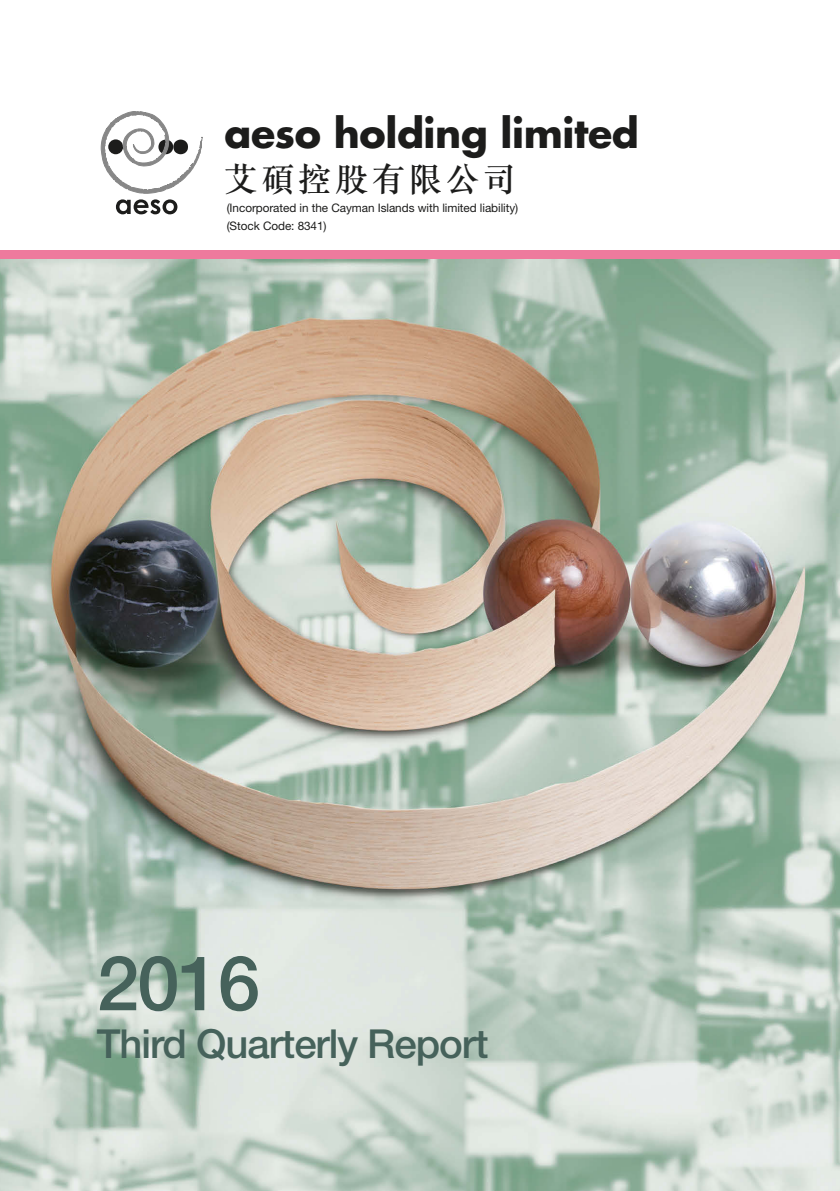
<style>
.page{position:relative;width:840px;height:1191px;background:#fff}
.page>*{position:absolute;margin:0;border:0;box-sizing:border-box;transform-origin:0 0}
.t1{font:500 76px "Helvetica Neue LT Std";color:#46625b}
.t2{font:500 40px "Helvetica Neue LT Std";letter-spacing:-.025em;color:#46625b}
.t3{font:700 39.6px "Futura Std";letter-spacing:-.01em;color:#1c1c1b}
.t4{font:500 33.6px "M Sung HK";letter-spacing:.1em;color:#1c1c1b}
.t5{font:11.8px/18.4px "Helvetica Neue LT Std";letter-spacing:-.005em;color:#1c1c1b}
</style>
<div class="page">
<img style="left:0;top:259px;width:839px;height:932px">
<div style="left:0;top:251px;width:839px;height:8px;background:#ee7a9d"></div>
<svg style="left:116px;top:199px;width:61px;height:15px"></svg>
<svg style="left:101px;top:111px;width:102px;height:82px"></svg>
<h3 class="t3" style="left:224px;top:107px;width:415px">aeso holding limited</h3>
<h3 class="t4" style="left:224px;top:156px;width:293px">艾碩控股有限公司</h3>
<p class="t5" style="left:226px;top:198px;width:293px">(Incorporated in the Cayman Islands with limited liability) (Stock Code: 8341)</p>
<h1 class="t1" style="left:97px;top:938px;width:165px">2016</h1>
<h2 class="t2" style="left:97px;top:1020px;width:393px">Third Quarterly Report</h2>
</div>
